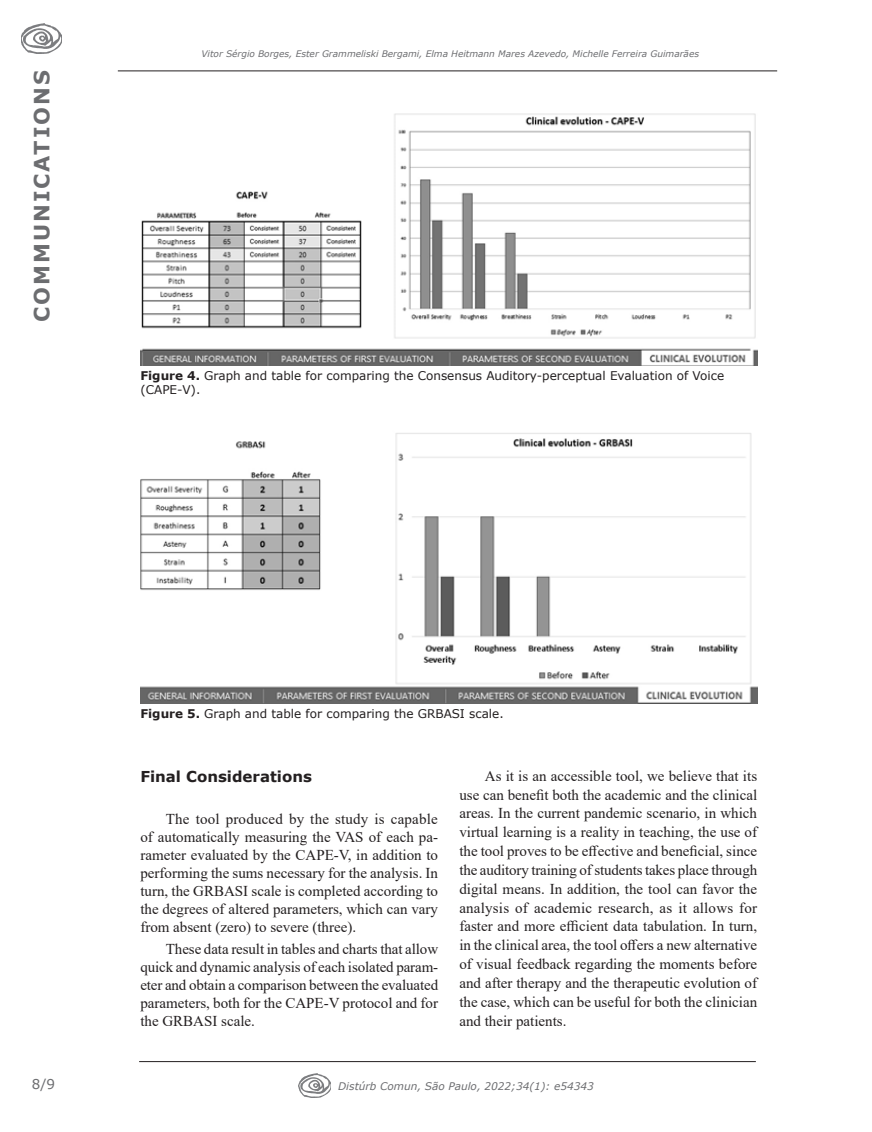
<style>
.page{position:relative;width:872px;height:1132px;background:#fff}
.page>*{position:absolute;margin:0;border:0;box-sizing:border-box;transform-origin:0 0}
.t1{font:700 21px "Verdana";letter-spacing:.095em;color:#6c6d70}
.Corpo_do_texto_ing{font:15px/18.8px "Times New Roman";color:#231f20;text-align:justify}
.Sub_nivel_1{font:700 15px "Verdana";color:#231f20}
.t2{font:13.5px "Verdana";color:#6c6d70}
.Tabelas_e_Gráficos{font:12px/14.4px "Verdana";color:#231f20}
.t3{font:italic 10.5px "Verdana";color:#6c6d70}
.t4{font:italic 9px "Verdana";color:#6c6d70}
.s1{font-weight:700}
</style>
<div class="page">
<hr style="left:118px;top:70px;width:659px;height:1px;background:#231f20">
<img style="left:21px;top:24px;width:41px;height:29px">
<hr style="left:139px;top:1060px;width:617px;height:1px;background:#231f20">
<img style="left:299px;top:1073px;width:32px;height:23px">
<img style="left:141px;top:113px;width:616px;height:252px">
<img style="left:140px;top:433px;width:617px;height:270px">
<h1 class="t1" style="left:27px;top:322px;width:253px;rotate:-90deg">COMMUNICATIONS</h1>
<p class="t4" style="left:201px;top:47px;width:499px">Vitor Sérgio Borges, Ester Grammeliski Bergami, Elma Heitmann Mares Azevedo, Michelle Ferreira Guimarães</p>
<p class="Tabelas_e_Gráficos" style="left:140px;top:368px;width:585px"><span class="s1">Figure 4.</span> Graph and table for comparing the Consensus Auditory-perceptual Evaluation of Voice (CAPE-V).</p>
<p class="Tabelas_e_Gráficos" style="left:140px;top:705px;width:365px"><span class="s1">Figure 5.</span> Graph and table for comparing the GRBASI scale.</p>
<p class="Sub_nivel_1" style="left:140px;top:765px;width:173px">Final Considerations</p>
<p class="Corpo_do_texto_ing" style="left:140px;top:809px;width:299px;line-height:18px;text-indent:26px">The tool produced by the study is capable of automatically measuring the VAS of each pa&shy;rameter evaluated by the CAPE-V, in addition to performing the sums necessary for the analysis. In turn, the GRBASI scale is completed according to the degrees of altered parameters, which can vary from absent (zero) to severe (three).</p>
<p class="Corpo_do_texto_ing" style="left:140px;top:938px;width:299px;line-height:18px;text-indent:26px">These data result in tables and charts that allow quick and dynamic analysis of each isolated param&shy;eter and obtain a comparison between the evaluated parameters, both for the CAPE-V protocol and for the GRBASI scale.</p>
<p class="Corpo_do_texto_ing" style="left:459px;top:765px;width:299px;text-indent:26px">As it is an accessible tool, we believe that its use can benefit both the academic and the clinical areas. In the current pandemic scenario, in which virtual learning is a reality in teaching, the use of the tool proves to be effective and beneficial, since the auditory training of students takes place through digital means. In addition, the tool can favor the analysis of academic research, as it allows for faster and more efficient data tabulation. In turn, in the clinical area, the tool offers a new alternative of visual feedback regarding the moments before and after therapy and the therapeutic evolution of the case, which can be useful for both the clinician and their patients.</p>
<p class="t2" style="left:32px;top:1074px;width:25px">8/9</p>
<p class="t3" style="left:338px;top:1078px;width:257px">Distúrb Comun, São Paulo, 2022;34(1): e54343</p>
</div>
